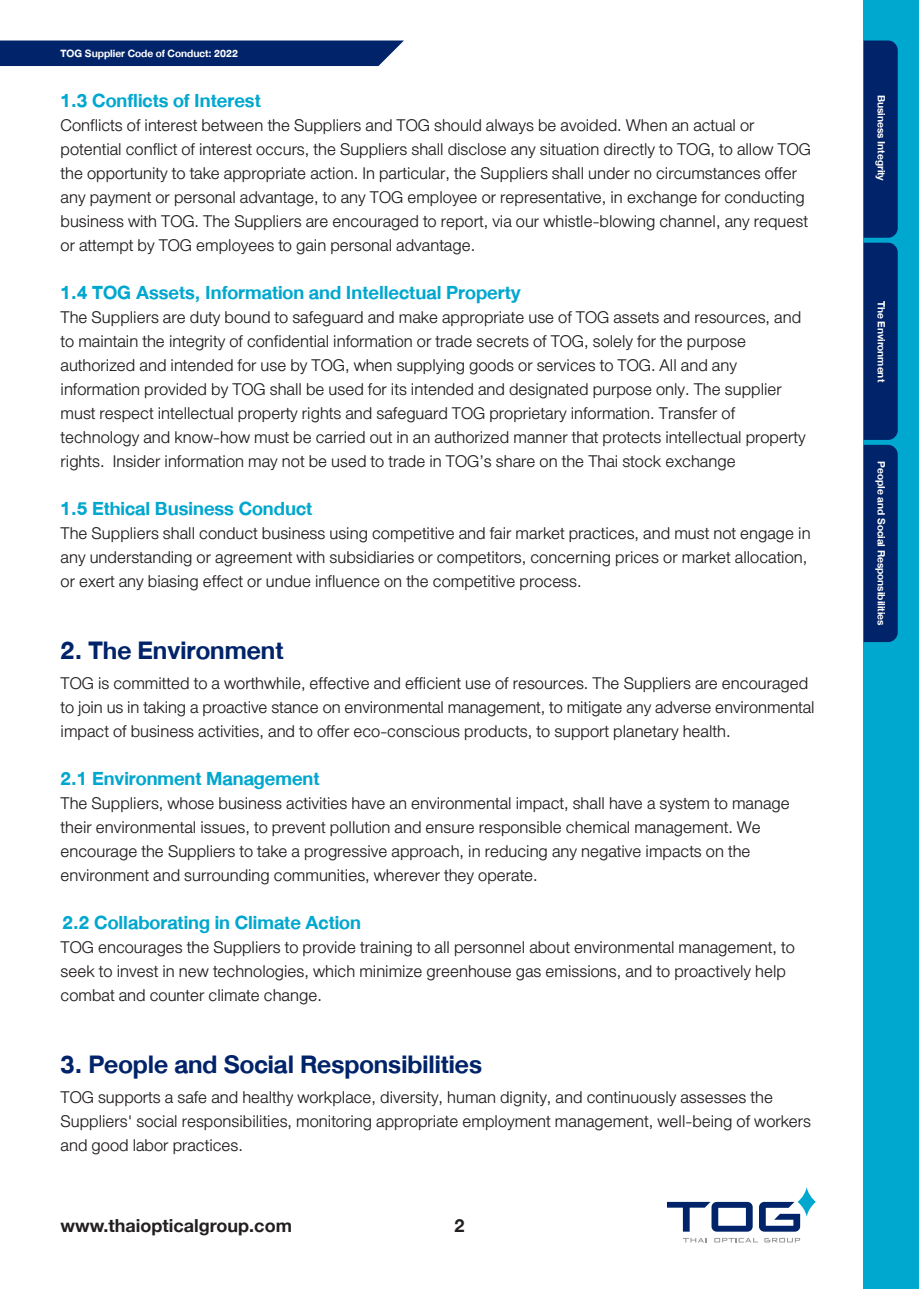
<style>
.page{position:relative;width:919px;height:1289px;background:#fff}
.page>*{position:absolute;margin:0;border:0;box-sizing:border-box;transform-origin:0 0}
.t1{font:36px "DB Helvethaica X 75 Bd";color:#002369}
.t2{font:27px "DB Helvethaica X 75 Bd";color:#00a7cf}
.t3{font:24px/24px "DB Helvethaica X 45 Li";color:#231f20}
.t4{font:700 18px "Helvetica Neue";color:#231f20}
.t5{font:15px "DB Helvethaica X 75 Bd";color:#fff}
</style>
<div class="page">
<div style="left:863px;top:0;width:55px;height:1288px;background:#00a7cf"></div>
<div style="left:863px;top:40px;width:34px;height:602px;background:#002369"></div>
<svg style="left:0;top:40px;width:404px;height:26px;background:#0c2d70"></svg>
<svg style="left:667px;top:1201px;width:85px;height:30px"></svg>
<svg style="left:683px;top:1238px;width:23px;height:4px"></svg>
<svg style="left:714px;top:1238px;width:44px;height:4px"></svg>
<svg style="left:764px;top:1238px;width:36px;height:4px"></svg>
<svg style="left:759px;top:1201px;width:41px;height:30px"></svg>
<svg style="left:797px;top:1186px;width:18px;height:30px"></svg>
<p class="t5" style="left:61px;top:45px;width:179px">TOG Supplier Code of Conduct: 2022</p>
<p class="t2" style="left:61px;top:85px;width:202px">1.3 Conflicts of Interest</p>
<p class="t3" style="left:61px;top:113px;width:752px">Conflicts of interest between the Suppliers and TOG should always be avoided. When an actual or potential conflict of interest occurs, the Suppliers shall disclose any situation directly to TOG, to allow TOG the opportunity to take appropriate action. In particular, the Suppliers shall under no circumstances offer any payment or personal advantage, to any TOG employee or representative, in exchange for conducting business with TOG. The Suppliers are encouraged to report, via our whistle-blowing channel, any request or attempt by TOG employees to gain personal advantage.</p>
<p class="t2" style="left:61px;top:277px;width:462px">1.4 TOG Assets, Information and Intellectual Property</p>
<p class="t3" style="left:61px;top:305px;width:746px">The Suppliers are duty bound to safeguard and make appropriate use of TOG assets and resources, and to maintain the integrity of confidential information or trade secrets of TOG, solely for the purpose authorized and intended for use by TOG, when supplying goods or services to TOG. All and any information provided by TOG shall be used for its intended and designated purpose only. The supplier must respect intellectual property rights and safeguard TOG proprietary information. Transfer of technology and know-how must be carried out in an authorized manner that protects intellectual property rights. Insider information may not be used to trade in TOG’s share on the Thai stock exchange</p>
<p class="t2" style="left:61px;top:493px;width:253px">1.5 Ethical Business Conduct</p>
<p class="t3" style="left:61px;top:521px;width:751px">The Suppliers shall conduct business using competitive and fair market practices, and must not engage in any understanding or agreement with subsidiaries or competitors, concerning prices or market allocation, or exert any biasing effect or undue influence on the competitive process.</p>
<h1 class="t1" style="left:61px;top:629px;width:224px">2. The Environment</h1>
<p class="t3" style="left:61px;top:671px;width:755px">TOG is committed to a worthwhile, effective and efficient use of resources. The Suppliers are encouraged to join us in taking a proactive stance on environmental management, to mitigate any adverse environmental impact of business activities, and to offer eco-conscious products, to support planetary health.</p>
<p class="t2" style="left:61px;top:763px;width:260px">2.1 Environment Management</p>
<p class="t3" style="left:61px;top:791px;width:730px">The Suppliers, whose business activities have an environmental impact, shall have a system to manage their environmental issues, to prevent pollution and ensure responsible chemical management. We encourage the Suppliers to take a progressive approach, in reducing any negative impacts on the environment and surrounding communities, wherever they operate.</p>
<p class="t2" style="left:63px;top:907px;width:300px">2.2 Collaborating in Climate Action</p>
<p class="t3" style="left:61px;top:935px;width:735px">TOG encourages the Suppliers to provide training to all personnel about environmental management, to seek to invest in new technologies, which minimize greenhouse gas emissions, and to proactively help combat and counter climate change.</p>
<h1 class="t1" style="left:61px;top:1043px;width:423px">3. People and Social Responsibilities</h1>
<p class="t3" style="left:61px;top:1085px;width:752px">TOG supports a safe and healthy workplace, diversity, human dignity, and continuously assesses the<br>Suppliers' social responsibilities, monitoring appropriate employment management, well-being of workers and good labor practices.</p>
<p class="t4" style="left:61px;top:1211px;width:233px">www.thaiopticalgroup.com</p>
<p class="t4" style="left:454px;top:1211px;width:12px">2</p>
<p class="t5" style="left:890px;top:95px;width:88px;rotate:90deg">Business Integrity</p>
<p class="t5" style="left:890px;top:301px;width:83px;rotate:90deg">The Environment</p>
<p class="t5" style="left:890px;top:461px;width:165px;rotate:90deg">People and Social Responsibilities</p>
</div>
